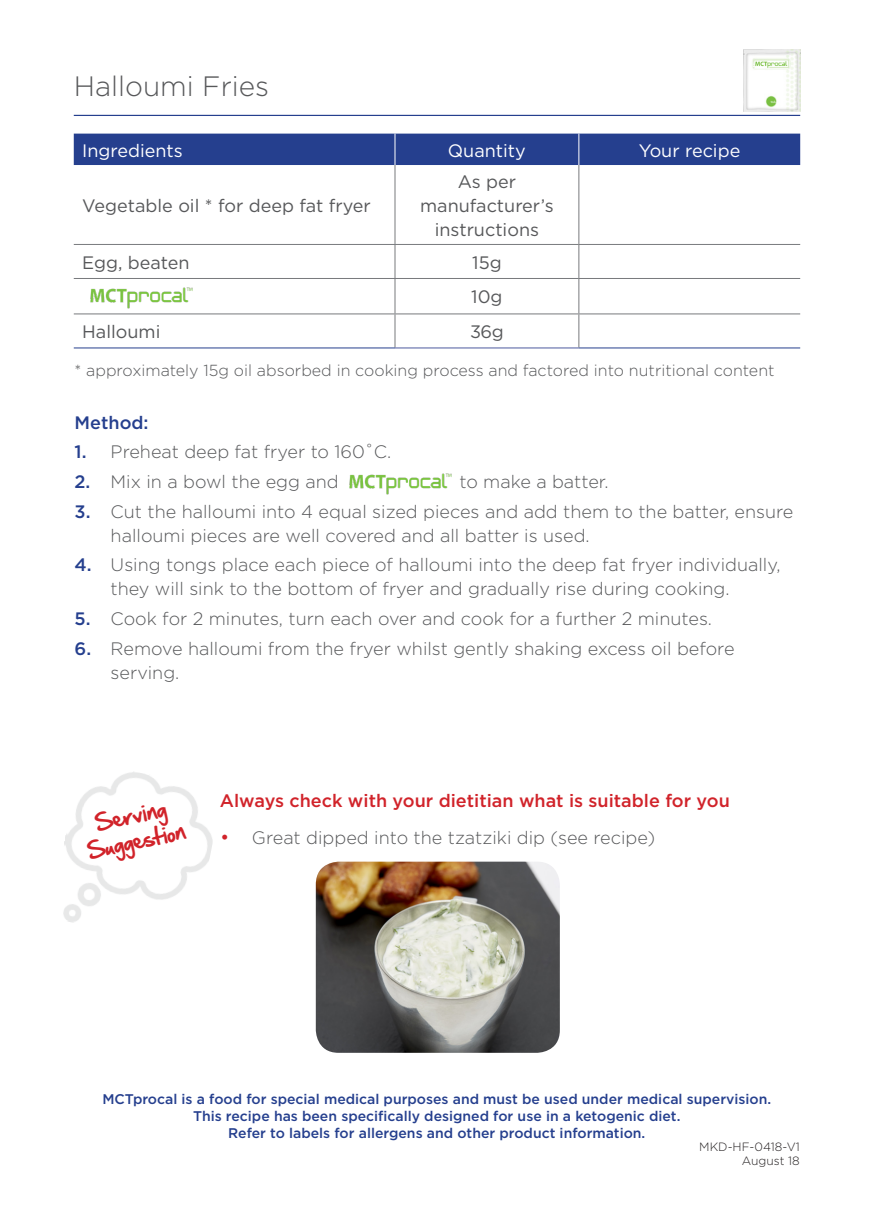
<style>
.page{position:relative;width:874px;height:1225px;background:#fff}
.page>*{position:absolute;margin:0;border:0;box-sizing:border-box;transform-origin:0 0}
.t1{font:300 28px "Gotham";color:#57585a}
.t2{font:20.8px/26px "Hand Of Sean";color:#d1232a;text-align:center}
.t3{font:300 18px/24px "Gotham";color:#57585a}
.t4{font:18px/24px "Gotham";color:#57585a;text-align:center}
.t5{font:500 18px "Gotham";color:#d1232a}
.t6{font:18px "Gotham";color:#fff}
.t7{font:500 18px "Gotham";color:#253f8e}
.t8{font:300 16px "Gotham";color:#57585a}
.t9{font:500 14px "Gotham";color:#253f8e}
.t10{font:300 12px "Gotham";color:#231f20}
.s1{font-weight:500;color:#253f8e}
.s2{font-family:"Gill Sans";font-size:20px;color:#d1232a}
</style>
<div class="page">
<hr style="left:74px;top:115px;width:725px;height:1px;background:#253f8e">
<img style="left:63px;top:772px;width:150px;height:151px">
<div style="left:74px;top:134px;width:725px;height:31px;background:#253f8e"></div>
<hr style="left:394px;top:134px;width:1px;height:31px;background:#fff">
<hr style="left:578px;top:134px;width:1px;height:31px;background:#fff">
<hr style="left:394px;top:165px;width:1px;height:79px;background:#787a7d">
<hr style="left:578px;top:165px;width:1px;height:79px;background:#787a7d">
<hr style="left:74px;top:244px;width:321px;height:1px;background:#787a7d">
<hr style="left:395px;top:244px;width:183px;height:1px;background:#787a7d">
<hr style="left:394px;top:245px;width:1px;height:33px;background:#787a7d">
<hr style="left:578px;top:244px;width:221px;height:1px;background:#787a7d">
<hr style="left:578px;top:245px;width:1px;height:33px;background:#787a7d">
<hr style="left:74px;top:278px;width:321px;height:1px;background:#787a7d">
<hr style="left:395px;top:278px;width:183px;height:1px;background:#787a7d">
<hr style="left:394px;top:279px;width:1px;height:34px;background:#787a7d">
<hr style="left:578px;top:278px;width:221px;height:1px;background:#787a7d">
<hr style="left:578px;top:279px;width:1px;height:34px;background:#787a7d">
<hr style="left:74px;top:313px;width:321px;height:1px;background:#787a7d">
<hr style="left:395px;top:313px;width:183px;height:1px;background:#787a7d">
<hr style="left:394px;top:314px;width:1px;height:33px;background:#787a7d">
<hr style="left:578px;top:313px;width:221px;height:1px;background:#787a7d">
<hr style="left:578px;top:314px;width:1px;height:33px;background:#787a7d">
<hr style="left:74px;top:347px;width:321px;height:1px;background:#253f8e">
<hr style="left:578px;top:347px;width:221px;height:1px;background:#253f8e">
<hr style="left:395px;top:347px;width:183px;height:1px;background:#4d5a9e">
<img style="left:90px;top:287px;width:103px;height:22px">
<img style="left:349px;top:473px;width:103px;height:22px">
<img style="left:743px;top:50px;width:56px;height:62px">
<img style="left:315px;top:861px;width:244px;height:191px">
<p class="t1" style="left:74px;top:68px;width:197px">Halloumi Fries</p>
<p class="t6" style="left:82px;top:139px;width:102px">Ingredients</p>
<p class="t6" style="left:448px;top:139px;width:79px">Quantity</p>
<p class="t6" style="left:638px;top:139px;width:103px">Your recipe</p>
<p class="t4" style="left:82px;top:193px;width:290px">Vegetable oil * for deep fat fryer</p>
<p class="t4" style="left:420px;top:169px;width:135px">As per manufacturer’s instructions</p>
<p class="t4" style="left:82px;top:250px;width:109px">Egg, beaten</p>
<p class="t4" style="left:472px;top:250px;width:31px">15g</p>
<p class="t4" style="left:471px;top:285px;width:33px">10g</p>
<p class="t4" style="left:82px;top:319px;width:80px">Halloumi</p>
<p class="t4" style="left:470px;top:319px;width:35px">36g</p>
<p class="t8" style="left:75px;top:360px;width:701px">* approximately 15g oil absorbed in cooking process and factored into nutritional content</p>
<p class="t7" style="left:75px;top:410px;width:75px">Method:</p>
<p class="t3" style="left:75px;top:439px;width:318px"><span class="s1">1.</span> Preheat deep fat fryer to 160˚C.</p>
<p class="t3" style="left:75px;top:469px;width:265px"><span class="s1">2.</span> Mix in a bowl the egg and</p>
<p class="t3" style="left:459px;top:469px;width:151px">to make a batter.</p>
<p class="t3" style="left:111px;top:499px;width:684px;text-indent:-36px"><span class="s1">3.</span> Cut the halloumi into 4 equal sized pieces and add them to the batter, ensure halloumi pieces are well covered and all batter is used.</p>
<p class="t3" style="left:111px;top:552px;width:671px;text-indent:-36px"><span class="s1">4.</span> Using tongs place each piece of halloumi into the deep fat fryer individually, they will sink to the bottom of fryer and gradually rise during cooking.</p>
<p class="t3" style="left:75px;top:606px;width:638px"><span class="s1">5.</span> Cook for 2 minutes, turn each over and cook for a further 2 minutes.</p>
<p class="t3" style="left:111px;top:636px;width:625px;text-indent:-36px"><span class="s1">6.</span> Remove halloumi from the fryer whilst gently shaking excess oil before serving.</p>
<p class="t2" style="left:80px;top:812px;width:101px;rotate:-12deg">Serving<br>Suggestion</p>
<p class="t5" style="left:220px;top:789px;width:511px">Always check with your dietitian what is suitable for you</p>
<p class="t3" style="left:220px;top:825px;width:436px"><span class="s2">•</span> Great dipped into the tzatziki dip (see recipe)</p>
<p class="t9" style="left:102px;top:1089px;width:670px">MCTprocal is a food for special medical purposes and must be used under medical supervision.</p>
<p class="t9" style="left:193px;top:1106px;width:488px">This recipe has been specifically designed for use in a ketogenic diet.</p>
<p class="t9" style="left:228px;top:1123px;width:418px">Refer to labels for allergens and other product information.</p>
<p class="t10" style="left:699px;top:1138px;width:102px">MKD-HF-0418-V1</p>
<p class="t10" style="left:741px;top:1153px;width:59px">August 18</p>
</div>
